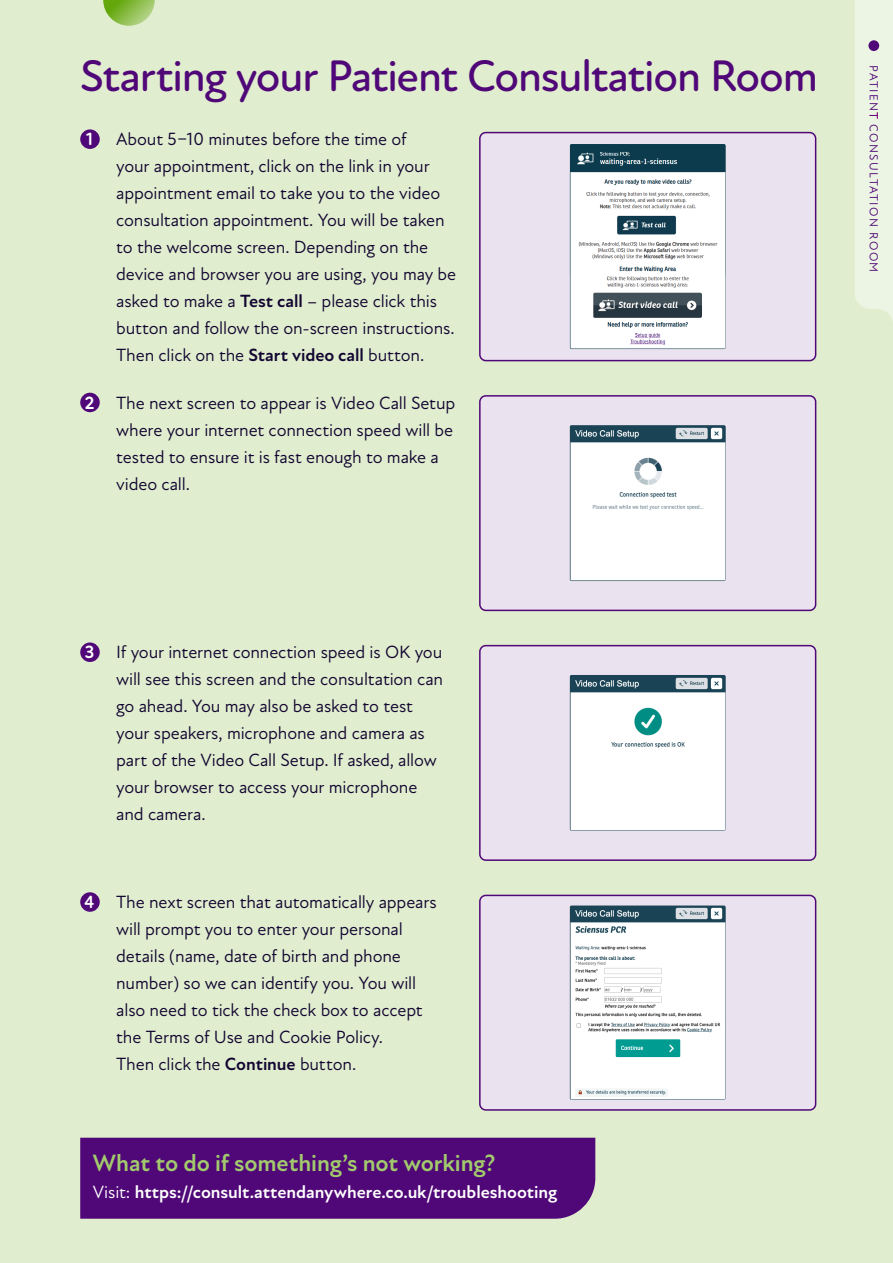
<style>
.page{position:relative;width:893px;height:1263px;background:#e0edce}
.page>*{position:absolute;margin:0;border:0;box-sizing:border-box;transform-origin:0 0}
.t1{font:500 45px "Atten Round New";letter-spacing:-.03em;color:#500878}
.t2{font:700 24px "Atten New";letter-spacing:-.005em;color:#a2ca6d}
.t3{font:18px/27px "Atten New";letter-spacing:-.01em;color:#120531}
.t4{font:700 18px "Atten New";letter-spacing:-.005em;color:#fff}
.t5{font:700 18px "Atten Round New";color:#fff}
.t6{font:12px "Atten New";letter-spacing:.11em;color:#500878}
.s1{font-weight:700}
.s2{font-weight:400}
</style>
<div class="page">
<div style="left:480px;top:133px;width:336px;height:228px;background:#ebe2f0;border-radius:6px"></div>
<div style="left:479px;top:132px;width:337px;height:229px;border:2px solid #500878;border-radius:6px"></div>
<div style="left:480px;top:396px;width:336px;height:214px;background:#ebe2f0;border-radius:6px"></div>
<div style="left:479px;top:395px;width:337px;height:216px;border:2px solid #500878;border-radius:6px"></div>
<div style="left:480px;top:646px;width:336px;height:214px;background:#ebe2f0;border-radius:6px"></div>
<div style="left:479px;top:645px;width:337px;height:216px;border:2px solid #500878;border-radius:6px"></div>
<div style="left:480px;top:895px;width:336px;height:215px;background:#ebe2f0;border-radius:6px"></div>
<div style="left:479px;top:895px;width:337px;height:216px;border:2px solid #500878;border-radius:6px"></div>
<img style="left:570px;top:425px;width:156px;height:156px">
<img style="left:570px;top:675px;width:156px;height:156px">
<img style="left:570px;top:905px;width:156px;height:195px">
<div style="left:80px;top:129px;width:20px;height:20px;background:#500878;border-radius:50%"></div>
<div style="left:80px;top:393px;width:20px;height:19px;background:#500878;border-radius:50%"></div>
<div style="left:80px;top:642px;width:20px;height:20px;background:#500878;border-radius:50%"></div>
<div style="left:80px;top:892px;width:20px;height:20px;background:#500878;border-radius:50%"></div>
<div style="left:855px;top:0;width:38px;height:320px;background:#ecf4e3"></div>
<div style="left:868px;top:40px;width:11px;height:11px;background:#500878;border-radius:50%"></div>
<svg style="left:103px;top:0;width:52px;height:26px"></svg>
<img style="left:570px;top:277px;width:156px;height:72px">
<img style="left:570px;top:144px;width:156px;height:133px">
<img style="left:572px;top:265px;width:151px;height:11px">
<img style="left:572px;top:276px;width:151px;height:45px">
<img style="left:572px;top:321px;width:151px;height:11px">
<img style="left:572px;top:332px;width:151px;height:15px">
<div style="left:80px;top:1138px;width:515px;height:81px;background:#500878"></div>
<p class="t1" style="left:80px;top:49px;width:739px">Starting your Patient Consultation Room</p>
<p class="t6" style="left:881px;top:65px;width:208px;rotate:90deg">PATIENT CONSULTATION ROOM</p>
<p class="t3" style="left:116px;top:126px;width:342px">About 5–10 minutes before the time of<br>your appointment, click on the link in your appointment email to take you to the video consultation appointment. You will be taken to the welcome screen. Depending on the device and browser you are using, you may be asked to make a <span class="s1">Test call</span> – please click this button and follow the on-screen instructions.</p>
<p class="t3" style="left:116px;top:342px;width:310px">Then click on the <span class="s1">Start video call</span> button.</p>
<p class="t3" style="left:116px;top:389px;width:341px">The next screen to appear is Video Call Setup where your internet connection speed will be tested to ensure it is fast enough to make a video call.</p>
<p class="t5" style="left:86px;top:129px;width:8px">1</p>
<p class="t5" style="left:85px;top:392px;width:11px">2</p>
<p class="t5" style="left:85px;top:642px;width:11px">3</p>
<p class="t3" style="left:116px;top:639px;width:328px">If your internet connection speed is OK you will see this screen and the consultation can go ahead. You may also be asked to test your speakers, microphone and camera as part of the Video Call Setup. If asked, allow your browser to access your microphone and camera.</p>
<p class="t5" style="left:85px;top:891px;width:11px">4</p>
<p class="t3" style="left:116px;top:889px;width:322px">The next screen that automatically appears will prompt you to enter your personal details (name, date of birth and phone number) so we can identify you. You will also need to tick the check box to accept the Terms of Use and Cookie Policy.</p>
<p class="t3" style="left:116px;top:1051px;width:241px">Then click the <span class="s1">Continue</span> button.</p>
<p class="t2" style="left:93px;top:1148px;width:404px">What to do if something’s not working?</p>
<p class="t4" style="left:93px;top:1181px;width:466px"><span class="s2">Visit:</span> https://consult.attendanywhere.co.uk/troubleshooting</p>
</div>
